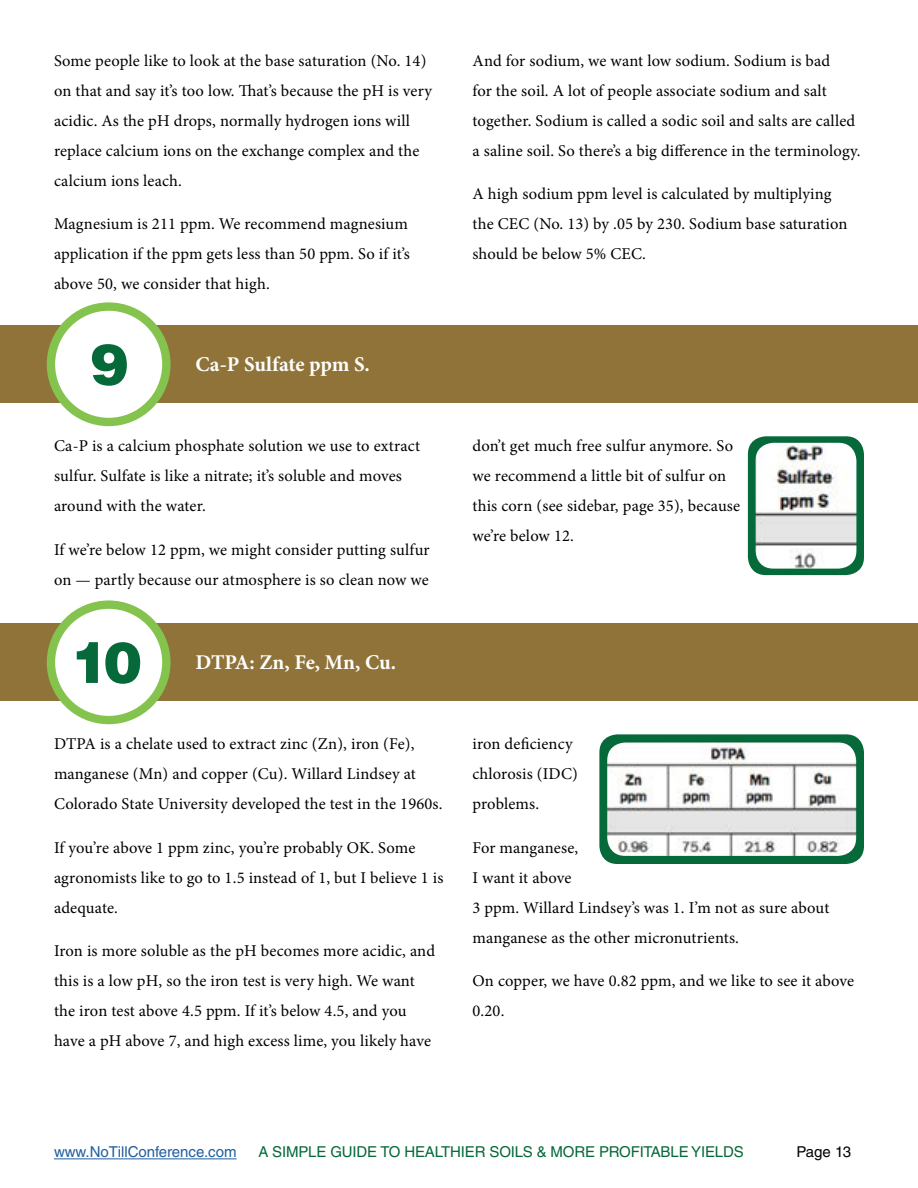
<style>
.page{position:relative;width:918px;height:1188px;background:#fff}
.page>*{position:absolute;margin:0;border:0;box-sizing:border-box;transform-origin:0 0}
.t1{font:900 57px "Helvetica LT Std";color:#056939}
.t2{font:700 21px "Minion Pro";letter-spacing:-.01em;color:#fff}
.t3{font:16.5px/30px "Minion Pro";letter-spacing:.005em;color:#000}
.t4{font:15px "Helvetica LT Std";letter-spacing:-.01em;color:#056939}
.t5{font:15px "Helvetica LT Std";color:#215e9e}
.t6{font:15px "Helvetica LT Std";letter-spacing:-.02em;color:#000}
</style>
<div class="page">
<hr style="left:54px;top:1158px;width:183px;height:1px;background:#215e9e">
<div style="left:599px;top:734px;width:265px;height:130px;background:#056939;border-radius:18px"></div>
<img style="left:607px;top:742px;width:249px;height:114px">
<div style="left:0;top:325px;width:918px;height:78px;background:#907338"></div>
<div style="left:0;top:623px;width:918px;height:78px;background:#907338"></div>
<div style="left:47px;top:302px;width:124px;height:124px;background:#84c44e;border-radius:50%"></div>
<div style="left:47px;top:600px;width:124px;height:124px;background:#84c44e;border-radius:50%"></div>
<div style="left:55px;top:311px;width:107px;height:107px;background:#fff;border-radius:50%"></div>
<div style="left:55px;top:609px;width:107px;height:107px;background:#fff;border-radius:50%"></div>
<div style="left:748px;top:436px;width:116px;height:139px;background:#056939;border-radius:18px"></div>
<img style="left:755px;top:443px;width:101px;height:126px">
<p class="t3" style="left:54px;top:46px;width:380px">Some people like to look at the base saturation (No. 14) on that and say it’s too low. That’s because the pH is very acidic. As the pH drops, normally hydrogen ions will replace calcium ions on the exchange complex and the calcium ions leach.</p>
<p class="t3" style="left:54px;top:209px;width:357px;text-align:justify">Magnesium is 211 ppm. We recommend magnesium application if the ppm gets less than 50 ppm. So if it’s above 50, we consider that high.</p>
<h1 class="t1" style="left:90px;top:327px;width:40px">9</h1>
<p class="t2" style="left:195px;top:349px;width:176px">Ca-P Sulfate ppm S.</p>
<p class="t3" style="left:54px;top:431px;width:368px">Ca-P is a calcium phosphate solution we use to extract sulfur. Sulfate is like a nitrate; it’s soluble and moves around with the water.</p>
<p class="t3" style="left:54px;top:534px;width:377px">If we’re below 12 ppm, we might consider putting sulfur on — partly because our atmosphere is so clean now we</p>
<h1 class="t1" style="left:71px;top:625px;width:72px">10</h1>
<p class="t2" style="left:195px;top:647px;width:202px">DTPA: Zn, Fe, Mn, Cu.</p>
<p class="t3" style="left:54px;top:729px;width:390px">DTPA is a chelate used to extract zinc (Zn), iron (Fe), manganese (Mn) and copper (Cu). Willard Lindsey at<br>Colorado State University developed the test in the 1960s.</p>
<p class="t3" style="left:54px;top:832px;width:391px">If you’re above 1 ppm zinc, you’re probably OK. Some agronomists like to go to 1.5 instead of 1, but I believe 1 is adequate.</p>
<p class="t3" style="left:54px;top:936px;width:383px">Iron is more soluble as the pH becomes more acidic, and this is a low pH, so the iron test is very high. We want the iron test above 4.5 ppm. If it’s below 4.5, and you have a pH above 7, and high excess lime, you likely have</p>
<p class="t3" style="left:473px;top:46px;width:390px">And for sodium, we want low sodium. Sodium is bad<br>for the soil. A lot of people associate sodium and salt together. Sodium is called a sodic soil and salts are called a saline soil. So there’s a big difference in the terminology.</p>
<p class="t3" style="left:473px;top:179px;width:376px">A high sodium ppm level is calculated by multiplying the CEC (No. 13) by .05 by 230. Sodium base saturation should be below 5% CEC.</p>
<p class="t3" style="left:473px;top:431px;width:269px">don’t get much free sulfur anymore. So we recommend a little bit of sulfur on this corn (see sidebar, page 35), because we’re below 12.</p>
<p class="t3" style="left:473px;top:729px;width:107px">iron deficiency chlorosis (IDC) problems.</p>
<p class="t3" style="left:473px;top:832px;width:358px">For manganese,<br>I want it above<br>3 ppm. Willard Lindsey’s was 1. I’m not as sure about manganese as the other micronutrients.</p>
<p class="t3" style="left:473px;top:966px;width:383px">On copper, we have 0.82 ppm, and we like to see it above<br>0.20.</p>
<p class="t5" style="left:54px;top:1143px;width:184px">www.NoTillConference.com</p>
<p class="t4" style="left:258px;top:1143px;width:487px">A SIMPLE GUIDE TO HEALTHIER SOILS &amp; MORE PROFITABLE YIELDS</p>
<p class="t6" style="left:797px;top:1143px;width:56px">Page 13</p>
</div>
